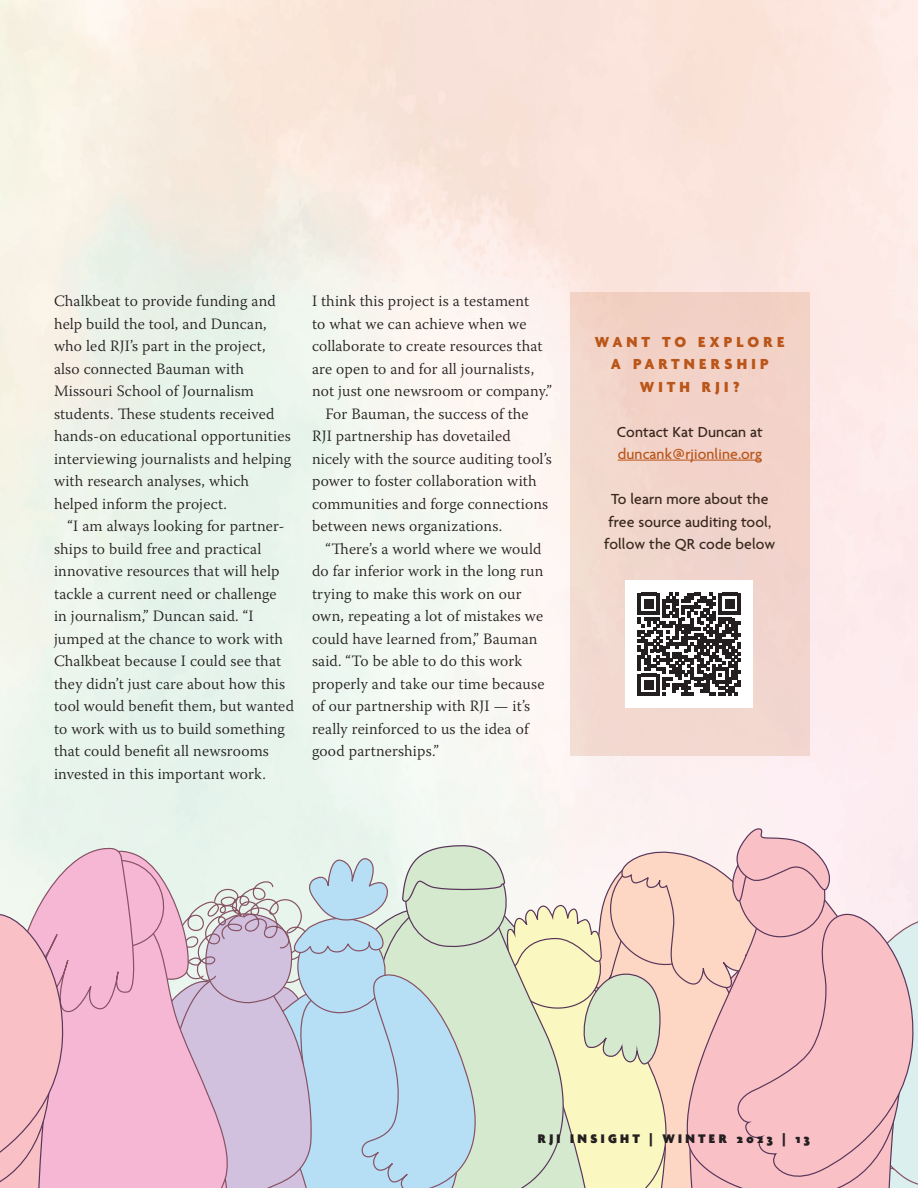
<style>
.page{position:relative;width:918px;height:1188px;background:#fff}
.page>*{position:absolute;margin:0;border:0;box-sizing:border-box;transform-origin:0 0}
.t1{font:300 15.75px/22.5px "Warnock Pro";letter-spacing:.01em;color:#231f20}
.t2{font:500 15.75px/22.5px "Agenda One";letter-spacing:.01em;color:#231f20;text-align:center}
.t3{font:800 15.75px/22.5px "Agenda One";letter-spacing:.26em;color:#ba5619;text-align:center}
.t4{font:500 15.75px "Agenda One";letter-spacing:.01em;color:#ba5619}
.t5{font:900 13.5px "Agenda One";letter-spacing:.25em;color:#231f20}
</style>
<div class="page">
<svg style="left:0;top:824px;width:918px;height:364px;background:#e3d1d3"></svg>
<div style="left:570px;top:292px;width:240px;height:464px;background:#f2d3cb"></div>
<div style="left:626px;top:580px;width:127px;height:128px;background:#fff"></div>
<svg style="left:638px;top:593px;width:103px;height:103px"></svg>
<p class="t1" style="left:54px;top:289px;width:239px">Chalkbeat to provide funding and help build the tool, and Duncan, who led RJI’s part in the project, also connected Bauman with<br>Missouri School of Journalism students. These students received hands-on educational opportunities interviewing journalists and helping with research analyses, which helped inform the project.</p>
<p class="t1" style="left:54px;top:514px;width:242px;text-indent:13px">“I am always looking for partner&shy;ships to build free and practical innovative resources that will help tackle a current need or challenge<br>in journalism,” Duncan said. “I jumped at the chance to work with Chalkbeat because I could see that they didn’t just care about how this tool would benefit them, but wanted to work with us to build something that could benefit all newsrooms invested in this important work.</p>
<p class="t1" style="left:312px;top:289px;width:219px">I think this project is a testament</p>
<p class="t1" style="left:312px;top:312px;width:216px">to what we can achieve when we</p>
<p class="t1" style="left:312px;top:334px;width:232px">collaborate to create resources that</p>
<p class="t1" style="left:312px;top:357px;width:224px">are open to and for all journalists,</p>
<p class="t1" style="left:312px;top:379px;width:241px">not just one newsroom or company.”</p>
<p class="t1" style="left:325px;top:402px;width:205px">For Bauman, the success of the</p>
<p class="t1" style="left:312px;top:424px;width:200px">RJI partnership has dovetailed</p>
<p class="t1" style="left:312px;top:447px;width:241px">nicely with the source auditing tool’s</p>
<p class="t1" style="left:312px;top:470px;width:226px">power to foster collaboration with</p>
<p class="t1" style="left:312px;top:492px;width:238px">communities and forge connections</p>
<p class="t1" style="left:312px;top:515px;width:192px">between news organizations.</p>
<p class="t1" style="left:325px;top:537px;width:218px">“There’s a world where we would</p>
<p class="t1" style="left:312px;top:560px;width:233px">do far inferior work in the long run</p>
<p class="t1" style="left:312px;top:582px;width:211px">trying to make this work on our</p>
<p class="t1" style="left:312px;top:605px;width:233px">own, repeating a lot of mistakes we</p>
<p class="t1" style="left:312px;top:627px;width:227px">could have learned from,” Bauman</p>
<p class="t1" style="left:312px;top:650px;width:212px">said. “To be able to do this work</p>
<p class="t1" style="left:312px;top:672px;width:234px">properly and take our time because</p>
<p class="t1" style="left:312px;top:695px;width:220px">of our partnership with RJI — it’s</p>
<p class="t1" style="left:312px;top:717px;width:218px">really reinforced to us the idea of</p>
<p class="t1" style="left:312px;top:740px;width:129px">good partnerships.”</p>
<p class="t3" style="left:595px;top:330px;width:191px">WANT TO EXPLORE<br>A PARTNERSHIP<br>WITH RJI?</p>
<p class="t2" style="left:617px;top:420px;width:147px">Contact Kat Duncan at</p>
<p class="t4" style="left:618px;top:446px;width:146px">duncank@rjionline.org</p>
<p class="t2" style="left:604px;top:488px;width:173px">To learn more about the free source auditing tool, follow the QR code below</p>
<p class="t5" style="left:538px;top:1131px;width:274px">RJI INSIGHT | WINTER 2023 | 13</p>
</div>
